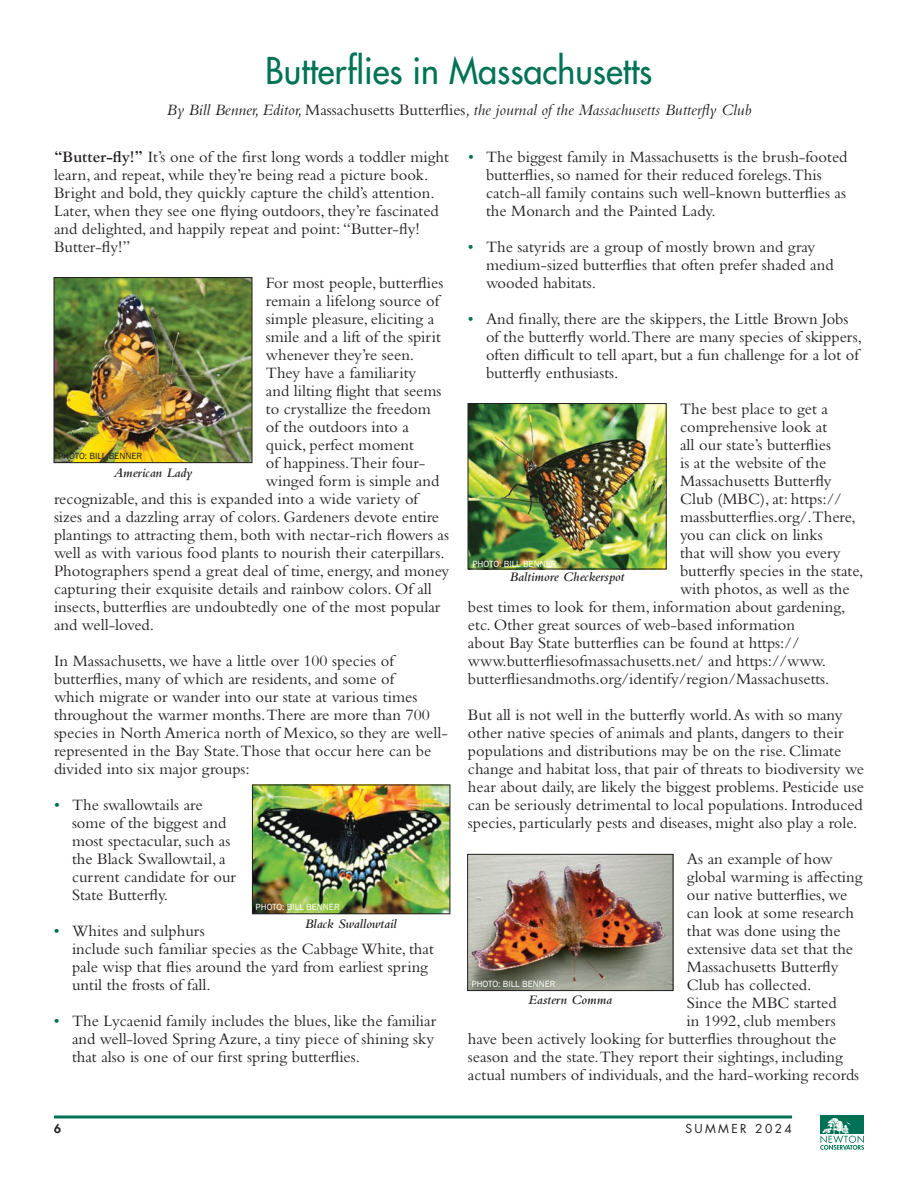
<style>
.page{position:relative;width:918px;height:1188px;background:#fff}
.page>*{position:absolute;margin:0;border:0;box-sizing:border-box;transform-origin:0 0}
.headline_futura{font:500 36px "Futura Std";color:#007255;scale:.95 1}
.Body_Text{font:16.5px/18px "Bembo Std";color:#231f20}
.Author_name{font:italic 16.5px "Bembo Std";color:#231f20}
.Photo_Description{font:italic 600 13.5px "Bembo Std";color:#231f20}
.t1{font:12px "Futura Std";letter-spacing:.2em;color:#231f20}
.t2{font:800 12px "Futura Std";color:#231f20}
.t3{font:9.3px "Franklin Gothic";color:#fff}
.t4{font:9.3px "Franklin Gothic";color:#231f20}
.s1{font-style:normal}
.s2{font-weight:600}
.s3{color:#007255}
</style>
<div class="page">
<hr style="left:54px;top:1116px;width:738px;height:3px;background:#007255">
<div style="left:821px;top:1116px;width:43px;height:18px;background:#007154"></div>
<svg style="left:820px;top:1118px;width:44px;height:32px"></svg>
<img style="left:56px;top:279px;width:194px;height:182px">
<div style="left:54px;top:277px;width:198px;height:186px;border:1px solid #231f20"></div>
<img style="left:254px;top:787px;width:194px;height:125px">
<div style="left:252px;top:785px;width:198px;height:129px;border:1px solid #231f20"></div>
<img style="left:470px;top:405px;width:195px;height:162px">
<div style="left:468px;top:403px;width:199px;height:166px;border:1px solid #231f20"></div>
<img style="left:469px;top:856px;width:202px;height:133px">
<div style="left:467px;top:854px;width:206px;height:137px;border:1px solid #231f20"></div>
<p class="headline_futura" style="left:266px;top:48px;width:409px">Butterflies in Massachusetts</p>
<p class="Author_name" style="left:167px;top:100px;width:586px">By Bill Benner, Editor, <span class="s1">Massachusetts Butterflies</span>, the journal of the Massachusetts Butterfly Club</p>
<p class="Body_Text" style="left:54px;top:148px;width:396px"><span class="s2">“Butter-fly!”</span> It’s one of the first long words a toddler might learn, and repeat, while they’re being read a picture book.<br>Bright and bold, they quickly capture the child’s attention.<br>Later, when they see one flying outdoors, they’re fascinated and delighted, and happily repeat and point: “Butter-fly!<br>Butter-fly!”</p>
<p class="Body_Text" style="left:266px;top:274px;width:179px">For most people, butterflies</p>
<p class="Body_Text" style="left:266px;top:292px;width:175px">remain a lifelong source of</p>
<p class="Body_Text" style="left:266px;top:310px;width:170px">simple pleasure, eliciting a</p>
<p class="Body_Text" style="left:266px;top:328px;width:177px">smile and a lift of the spirit</p>
<p class="Body_Text" style="left:266px;top:346px;width:150px">whenever they’re seen.</p>
<p class="Body_Text" style="left:266px;top:364px;width:152px">They have a familiarity</p>
<p class="Body_Text" style="left:266px;top:382px;width:177px">and lilting flight that seems</p>
<p class="Body_Text" style="left:266px;top:400px;width:167px">to crystallize the freedom</p>
<p class="Body_Text" style="left:266px;top:418px;width:145px">of the outdoors into a</p>
<p class="Body_Text" style="left:266px;top:436px;width:150px">quick, perfect moment</p>
<p class="Body_Text" style="left:266px;top:454px;width:161px">of happiness.Their four-</p>
<p class="Body_Text" style="left:266px;top:472px;width:175px">winged form is simple and</p>
<p class="Body_Text" style="left:54px;top:490px;width:366px">recognizable, and this is expanded into a wide variety of</p>
<p class="Body_Text" style="left:54px;top:508px;width:387px">sizes and a dazzling array of colors. Gardeners devote entire</p>
<p class="Body_Text" style="left:54px;top:526px;width:397px">plantings to attracting them, both with nectar-rich flowers as</p>
<p class="Body_Text" style="left:54px;top:544px;width:392px">well as with various food plants to nourish their caterpillars.</p>
<p class="Body_Text" style="left:54px;top:562px;width:397px">Photographers spend a great deal of time, energy, and money</p>
<p class="Body_Text" style="left:54px;top:580px;width:379px">capturing their exquisite details and rainbow colors. Of all</p>
<p class="Body_Text" style="left:54px;top:598px;width:388px">insects, butterflies are undoubtedly one of the most popular</p>
<p class="Body_Text" style="left:54px;top:616px;width:102px">and well-loved.</p>
<p class="Body_Text" style="left:54px;top:652px;width:395px">In Massachusetts, we have a little over 100 species of butterflies, many of which are residents, and some of<br>which migrate or wander into our state at various times throughout the warmer months.There are more than 700 species in North America north of Mexico, so they are well&shy;represented in the Bay State.Those that occur here can be divided into six major groups:</p>
<p class="Body_Text" style="left:72px;top:796px;width:166px;text-indent:-18px"><span class="s3">•</span> The swallowtails are some of the biggest and most spectacular, such as the Black Swallowtail, a current candidate for our<br>State Butterfly.</p>
<p class="Body_Text" style="left:72px;top:922px;width:363px;text-indent:-18px"><span class="s3">•</span> Whites and sulphurs<br>include such familiar species as the Cabbage White, that pale wisp that flies around the yard from earliest spring until the frosts of fall.</p>
<p class="Body_Text" style="left:72px;top:1012px;width:366px;text-indent:-18px"><span class="s3">•</span> The Lycaenid family includes the blues, like the familiar and well-loved Spring Azure, a tiny piece of shining sky that also is one of our first spring butterflies.</p>
<p class="Body_Text" style="left:486px;top:148px;width:363px;text-indent:-18px"><span class="s3">•</span> The biggest family in Massachusetts is the brush-footed butterflies, so named for their reduced forelegs.This catch-all family contains such well-known butterflies as the Monarch and the Painted Lady.</p>
<p class="Body_Text" style="left:486px;top:238px;width:349px;text-indent:-18px"><span class="s3">•</span> The satyrids are a group of mostly brown and gray medium-sized butterflies that often prefer shaded and wooded habitats.</p>
<p class="Body_Text" style="left:486px;top:310px;width:378px;text-indent:-18px"><span class="s3">•</span> And finally, there are the skippers, the Little Brown Jobs of the butterfly world.There are many species of skippers, often difficult to tell apart, but a fun challenge for a lot of butterfly enthusiasts.</p>
<p class="Body_Text" style="left:680px;top:400px;width:149px">The best place to get a</p>
<p class="Body_Text" style="left:680px;top:418px;width:149px">comprehensive look at</p>
<p class="Body_Text" style="left:680px;top:436px;width:152px">all our state’s butterflies</p>
<p class="Body_Text" style="left:680px;top:454px;width:148px">is at the website of the</p>
<p class="Body_Text" style="left:680px;top:472px;width:153px">Massachusetts Butterfly</p>
<p class="Body_Text" style="left:680px;top:490px;width:163px">Club (MBC), at: https://</p>
<p class="Body_Text" style="left:680px;top:508px;width:177px">massbutterflies.org/.There,</p>
<p class="Body_Text" style="left:680px;top:526px;width:144px">you can click on links</p>
<p class="Body_Text" style="left:680px;top:544px;width:162px">that will show you every</p>
<p class="Body_Text" style="left:680px;top:562px;width:185px">butterfly species in the state,</p>
<p class="Body_Text" style="left:680px;top:580px;width:171px">with photos, as well as the</p>
<p class="Body_Text" style="left:468px;top:598px;width:379px">best times to look for them, information about gardening,</p>
<p class="Body_Text" style="left:468px;top:616px;width:329px">etc. Other great sources of web-based information</p>
<p class="Body_Text" style="left:468px;top:634px;width:333px">about Bay State butterflies can be found at https://</p>
<p class="Body_Text" style="left:468px;top:652px;width:360px">www.butterfliesofmassachusetts.net/ and https://www.</p>
<p class="Body_Text" style="left:468px;top:670px;width:363px">butterfliesandmoths.org/identify/region/Massachusetts.</p>
<p class="Body_Text" style="left:468px;top:706px;width:398px">But all is not well in the butterfly world. As with so many other native species of animals and plants, dangers to their populations and distributions may be on the rise. Climate change and habitat loss, that pair of threats to biodiversity we hear about daily, are likely the biggest problems. Pesticide use can be seriously detrimental to local populations. Introduced species, particularly pests and diseases, might also play a role.</p>
<p class="Body_Text" style="left:687px;top:850px;width:147px">As an example of how</p>
<p class="Body_Text" style="left:687px;top:868px;width:177px">global warming is affecting</p>
<p class="Body_Text" style="left:687px;top:886px;width:162px">our native butterflies, we</p>
<p class="Body_Text" style="left:687px;top:904px;width:169px">can look at some research</p>
<p class="Body_Text" style="left:687px;top:922px;width:155px">that was done using the</p>
<p class="Body_Text" style="left:687px;top:940px;width:168px">extensive data set that the</p>
<p class="Body_Text" style="left:687px;top:958px;width:153px">Massachusetts Butterfly</p>
<p class="Body_Text" style="left:687px;top:976px;width:126px">Club has collected.</p>
<p class="Body_Text" style="left:687px;top:994px;width:151px">Since the MBC started</p>
<p class="Body_Text" style="left:687px;top:1012px;width:151px">in 1992, club members</p>
<p class="Body_Text" style="left:468px;top:1030px;width:370px">have been actively looking for butterflies throughout the</p>
<p class="Body_Text" style="left:468px;top:1048px;width:376px">season and the state.They report their sightings, including</p>
<p class="Body_Text" style="left:468px;top:1066px;width:393px">actual numbers of individuals, and the hard-working records</p>
<p class="t4" style="left:58px;top:450px;width:86px">PHOTO: BILL BENNER</p>
<p class="Photo_Description" style="left:113px;top:465px;width:81px">American Lady</p>
<p class="t3" style="left:472px;top:558px;width:86px">PHOTO: BILL BENNER</p>
<p class="Photo_Description" style="left:510px;top:570px;width:116px">Baltimore Checkerspot</p>
<p class="t3" style="left:256px;top:901px;width:86px">PHOTO: BILL BENNER</p>
<p class="Photo_Description" style="left:305px;top:917px;width:93px">Black Swallowtail</p>
<p class="t3" style="left:472px;top:978px;width:86px">PHOTO: BILL BENNER</p>
<p class="Photo_Description" style="left:528px;top:992px;width:85px">Eastern Comma</p>
<p class="t2" style="left:54px;top:1121px;width:8px">6</p>
<p class="t1" style="left:685px;top:1121px;width:108px">SUMMER 2024</p>
</div>
